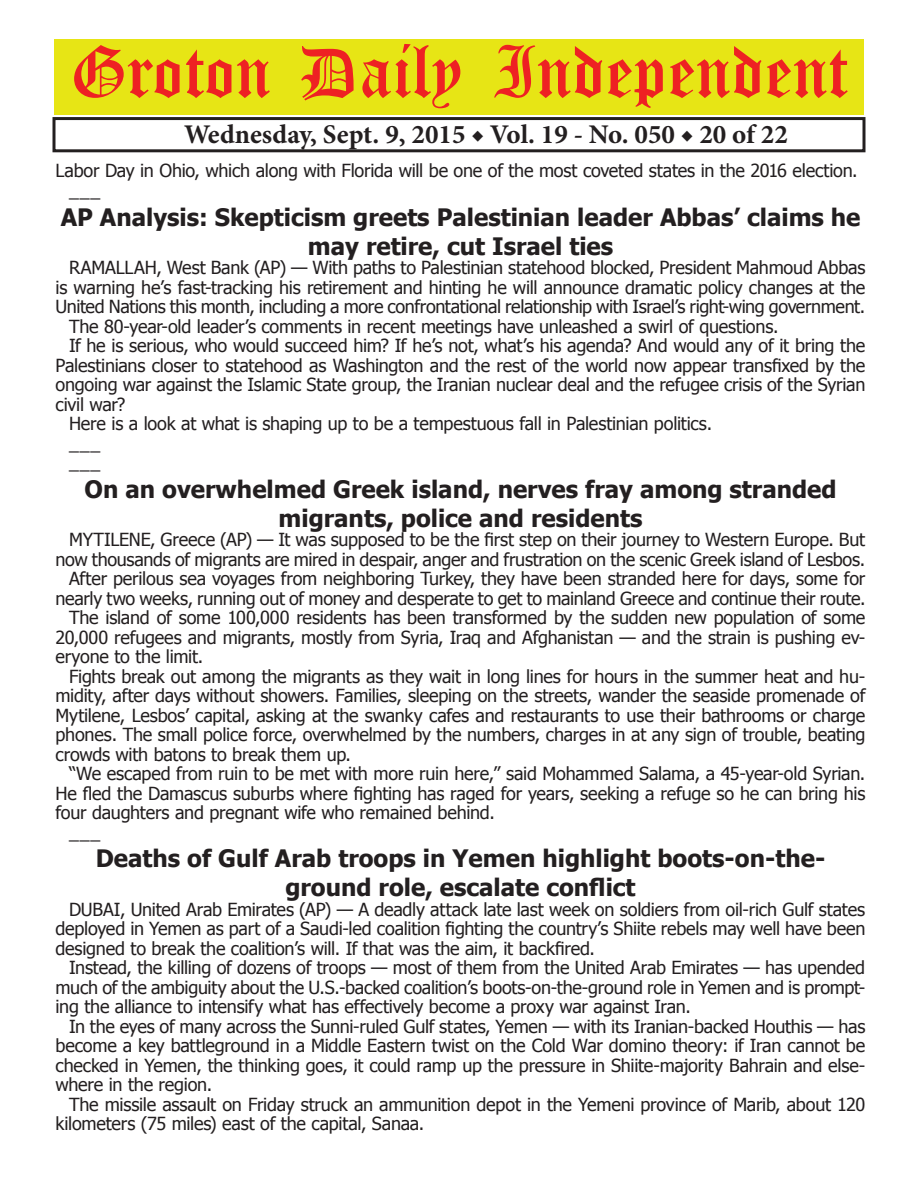
<style>
.page{position:relative;width:918px;height:1188px;background:#fff}
.page>*{position:absolute;margin:0;border:0;box-sizing:border-box;transform-origin:0 0}
.t1{font:54px "Old English Five";color:#ee2123}
.t2{font:700 27px "Minion Pro";color:#231f20}
.t3{font:700 24px/28.8px "Tahoma";color:#231f20;text-align:center}
.t4{font:18px/19.5px "Tahoma";letter-spacing:-.015em;color:#231f20;text-align:justify}
</style>
<div class="page">
<div style="left:52px;top:117px;width:814px;height:35px;border:3px solid #231f20"></div>
<div style="left:54px;top:40px;width:810px;height:75px;background:#e7e515"></div>
<h1 class="t1" style="left:70px;top:47px;width:779px">Groton Daily Independent</h1>
<h2 class="t2" style="left:184px;top:116px;width:605px">Wednesday, Sept. 9, 2015 ◆ Vol. 19 - No. 050 ◆ 20 of 22</h2>
<p class="t4" style="left:69px;top:160px;width:790px;text-indent:-14px">Labor Day in Ohio, which along with Florida will be one of the most coveted states in the 2016 election. ___</p>
<h3 class="t3" style="left:61px;top:201px;width:801px">AP Analysis: Skepticism greets Palestinian leader Abbas’ claims he may retire, cut Israel ties</h3>
<p class="t4" style="left:69px;top:257px;width:798px">RAMALLAH, West Bank (AP) — With paths to Palestinian statehood blocked, President Mahmoud Abbas</p>
<p class="t4" style="left:56px;top:276px;width:811px">is warning he’s fast-tracking his retirement and hinting he will announce dramatic policy changes at the</p>
<p class="t4" style="left:56px;top:296px;width:811px">United Nations this month, including a more confrontational relationship with Israel’s right-wing government.</p>
<p class="t4" style="left:69px;top:315px;width:711px">The 80-year-old leader’s comments in recent meetings have unleashed a swirl of questions.</p>
<p class="t4" style="left:69px;top:335px;width:798px">If he is serious, who would succeed him? If he’s not, what’s his agenda? And would any of it bring the</p>
<p class="t4" style="left:56px;top:354px;width:811px">Palestinians closer to statehood as Washington and the rest of the world now appear transfixed by the</p>
<p class="t4" style="left:56px;top:374px;width:811px">ongoing war against the Islamic State group, the Iranian nuclear deal and the refugee crisis of the Syrian</p>
<p class="t4" style="left:56px;top:393px;width:71px">civil war?</p>
<p class="t4" style="left:69px;top:413px;width:645px">Here is a look at what is shaping up to be a tempestuous fall in Palestinian politics.</p>
<p class="t4" style="left:69px;top:432px;width:33px">___</p>
<p class="t4" style="left:69px;top:452px;width:33px">___</p>
<h3 class="t3" style="left:85px;top:473px;width:753px">On an overwhelmed Greek island, nerves fray among stranded migrants, police and residents</h3>
<p class="t4" style="left:69px;top:529px;width:798px">MYTILENE, Greece (AP) — It was supposed to be the first step on their journey to Western Europe. But</p>
<p class="t4" style="left:56px;top:549px;width:811px">now thousands of migrants are mired in despair, anger and frustration on the scenic Greek island of Lesbos.</p>
<p class="t4" style="left:69px;top:568px;width:798px">After perilous sea voyages from neighboring Turkey, they have been stranded here for days, some for</p>
<p class="t4" style="left:56px;top:588px;width:812px">nearly two weeks, running out of money and desperate to get to mainland Greece and continue their route.</p>
<p class="t4" style="left:69px;top:607px;width:798px">The island of some 100,000 residents has been transformed by the sudden new population of some</p>
<p class="t4" style="left:56px;top:627px;width:812px">20,000 refugees and migrants, mostly from Syria, Iraq and Afghanistan — and the strain is pushing ev-</p>
<p class="t4" style="left:56px;top:646px;width:149px">eryone to the limit.</p>
<p class="t4" style="left:69px;top:666px;width:798px">Fights break out among the migrants as they wait in long lines for hours in the summer heat and hu-</p>
<p class="t4" style="left:56px;top:685px;width:811px">midity, after days without showers. Families, sleeping on the streets, wander the seaside promenade of</p>
<p class="t4" style="left:56px;top:705px;width:811px">Mytilene, Lesbos’ capital, asking at the swanky cafes and restaurants to use their bathrooms or charge</p>
<p class="t4" style="left:56px;top:724px;width:811px">phones. The small police force, overwhelmed by the numbers, charges in at any sign of trouble, beating</p>
<p class="t4" style="left:56px;top:744px;width:297px">crowds with batons to break them up.</p>
<p class="t4" style="left:69px;top:763px;width:798px">“We escaped from ruin to be met with more ruin here,” said Mohammed Salama, a 45-year-old Syrian.</p>
<p class="t4" style="left:56px;top:782px;width:811px">He fled the Damascus suburbs where fighting has raged for years, seeking a refuge so he can bring his</p>
<p class="t4" style="left:56px;top:802px;width:441px">four daughters and pregnant wife who remained behind.</p>
<p class="t4" style="left:69px;top:821px;width:33px">___</p>
<h3 class="t3" style="left:96px;top:843px;width:731px">Deaths of Gulf Arab troops in Yemen highlight boots-on-the&shy;ground role, escalate conflict</h3>
<p class="t4" style="left:56px;top:899px;width:812px;text-indent:14px">DUBAI, United Arab Emirates (AP) — A deadly attack late last week on soldiers from oil-rich Gulf states deployed in Yemen as part of a Saudi-led coalition fighting the country’s Shiite rebels may well have been designed to break the coalition’s will. If that was the aim, it backfired.</p>
<p class="t4" style="left:56px;top:957px;width:812px;text-indent:14px">Instead, the killing of dozens of troops — most of them from the United Arab Emirates — has upended much of the ambiguity about the U.S.-backed coalition’s boots-on-the-ground role in Yemen and is prompt&shy;ing the alliance to intensify what has effectively become a proxy war against Iran.</p>
<p class="t4" style="left:56px;top:1016px;width:812px;text-indent:14px">In the eyes of many across the Sunni-ruled Gulf states, Yemen — with its Iranian-backed Houthis — has become a key battleground in a Middle Eastern twist on the Cold War domino theory: if Iran cannot be checked in Yemen, the thinking goes, it could ramp up the pressure in Shiite-majority Bahrain and else&shy;where in the region.</p>
<p class="t4" style="left:56px;top:1094px;width:811px;text-indent:14px">The missile assault on Friday struck an ammunition depot in the Yemeni province of Marib, about 120 kilometers (75 miles) east of the capital, Sanaa.</p>
</div>
